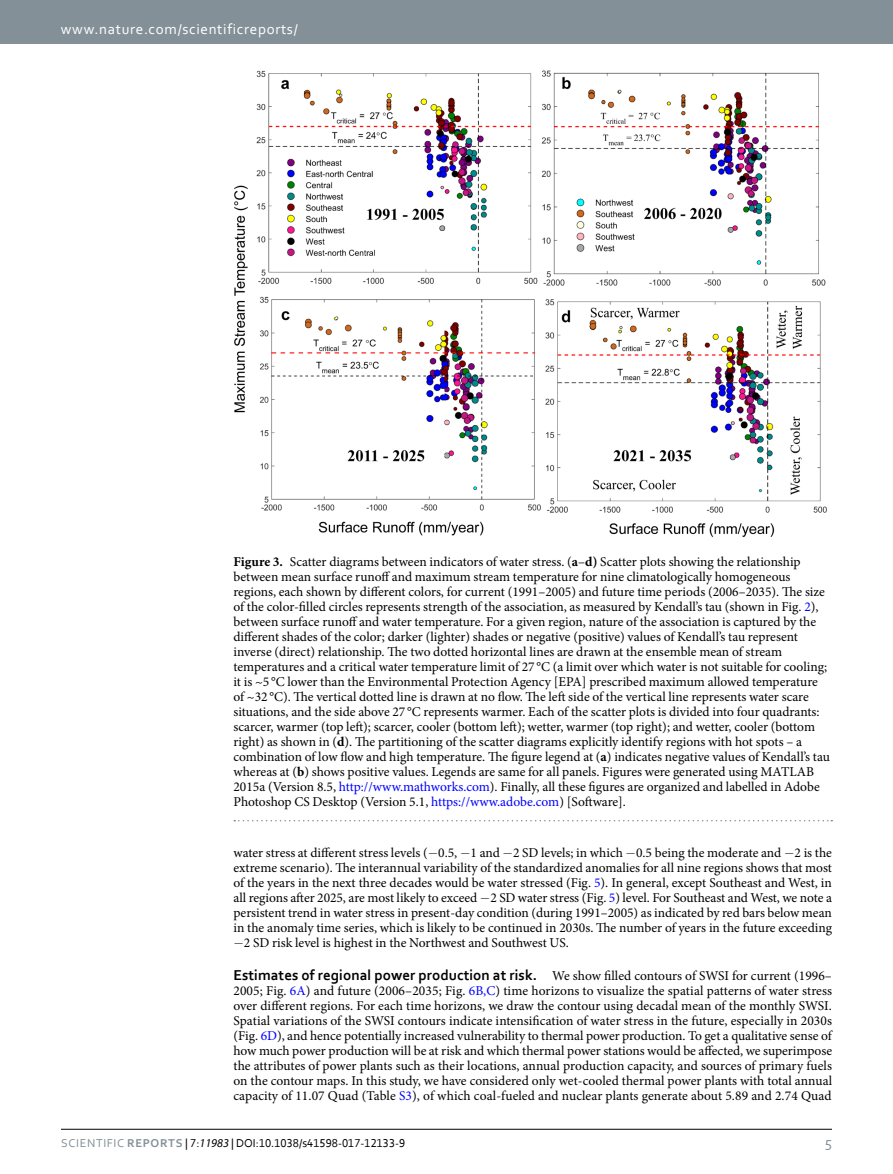
<style>
.page{position:relative;width:893px;height:1174px;background:#fff}
.page>*{position:absolute;margin:0;border:0;box-sizing:border-box;transform-origin:0 0}
.t1{font:15px "Corbel 2";letter-spacing:.045em;color:#fff}
.t2{font:15px "Corbel 2";color:#839097}
.t3{font:13.5px/15px "Minion Pro";color:#000;text-align:justify}
.t4{font:12px "Corbel";color:#000}
.s1{font-weight:700}
.s2{color:#00f}
.s3{font-family:"Corbel";font-weight:700;font-size:15px}
.s4{font-family:"Corbel 2";color:#839097}
.s5{font-family:"Corbel Bold 2";color:#839097}
.s6{font-family:"Myriad Pro";font-style:italic}
</style>
<div class="page">
<div style="left:0;top:0;width:893px;height:43px;background:#839097"></div>
<hr style="left:61px;top:1129px;width:771px;height:1px;background:#000">
<img style="left:234px;top:70px;width:593px;height:467px">
<svg style="left:234px;top:820px;width:598px;height:1px"></svg>
<p class="t1" style="left:61px;top:19px;width:238px">www.nature.com/scientificreports/</p>
<p class="t3" style="left:233px;top:554px;width:598px;text-align:left"><span class="s1">Figure 3.</span> Scatter diagrams between indicators of water stress. (<span class="s1">a</span>–<span class="s1">d)</span> Scatter plots showing the relationship between mean surface runoff and maximum stream temperature for nine climatologically homogeneous regions, each shown by different colors, for current (1991–2005) and future time periods (2006–2035). The size of the color-filled circles represents strength of the association, as measured by Kendall’s tau (shown in Fig. <span class="s2">2</span>), between surface runoff and water temperature. For a given region, nature of the association is captured by the different shades of the color; darker (lighter) shades or negative (positive) values of Kendall’s tau represent inverse (direct) relationship. The two dotted horizontal lines are drawn at the ensemble mean of stream temperatures and a critical water temperature limit of 27 °C (a limit over which water is not suitable for cooling; it is ~5 °C lower than the Environmental Protection Agency [EPA] prescribed maximum allowed temperature of ~32 °C). The vertical dotted line is drawn at no flow. The left side of the vertical line represents water scare situations, and the side above 27 °C represents warmer. Each of the scatter plots is divided into four quadrants: scarcer, warmer (top left); scarcer, cooler (bottom left); wetter, warmer (top right); and wetter, cooler (bottom right) as shown in (<span class="s1">d</span>). The partitioning of the scatter diagrams explicitly identify regions with hot spots – a combination of low flow and high temperature. The figure legend at (<span class="s1">a</span>) indicates negative values of Kendall’s tau whereas at (<span class="s1">b</span>) shows positive values. Legends are same for all panels. Figures were generated using MATLAB 2015a (Version 8.5, <span class="s2">http://www.mathworks.com</span>). Finally, all these figures are organized and labelled in Adobe Photoshop CS Desktop (Version 5.1, <span class="s2">https://www.adobe.com</span>) [Software].</p>
<p class="t3" style="left:233px;top:845px;width:600px">water stress at different stress levels (−0.5, −1 and −2 SD levels; in which −0.5 being the moderate and −2 is the extreme scenario). The interannual variability of the standardized anomalies for all nine regions shows that most of the years in the next three decades would be water stressed (Fig. <span class="s2">5</span>). In general, except Southeast and West, in all regions after 2025, are most likely to exceed −2 SD water stress (Fig. <span class="s2">5</span>) level. For Southeast and West, we note a persistent trend in water stress in present-day condition (during 1991–2005) as indicated by red bars below mean in the anomaly time series, which is likely to be continued in 2030s. The number of years in the future exceeding −2 SD risk level is highest in the Northwest and Southwest US.</p>
<p class="t3" style="left:233px;top:968px;width:600px"><span class="s3">Estimates of regional power production at risk.</span> We show filled contours of SWSI for current (1996– 2005; Fig. <span class="s2">6A</span>) and future (2006–2035; Fig. <span class="s2">6B,C</span>) time horizons to visualize the spatial patterns of water stress over different regions. For each time horizons, we draw the contour using decadal mean of the monthly SWSI.<br>Spatial variations of the SWSI contours indicate intensification of water stress in the future, especially in 2030s (Fig. <span class="s2">6D</span>), and hence potentially increased vulnerability to thermal power production. To get a qualitative sense of how much power production will be at risk and which thermal power stations would be affected, we superimpose the attributes of power plants such as their locations, annual production capacity, and sources of primary fuels on the contour maps. In this study, we have considered only wet-cooled thermal power plants with total annual capacity of 11.07 Quad (Table <span class="s2">S3</span>), of which coal-fueled and nuclear plants generate about 5.89 and 2.74 Quad</p>
<p class="t4" style="left:61px;top:1135px;width:346px"><span class="s4">SCiEntiFiC</span> <span class="s5">REPORTS</span> | 7:<span class="s6">11983</span> | DOI:10.1038/s41598-017-12133-9</p>
<p class="t2" style="left:825px;top:1132px;width:9px">5</p>
</div>
